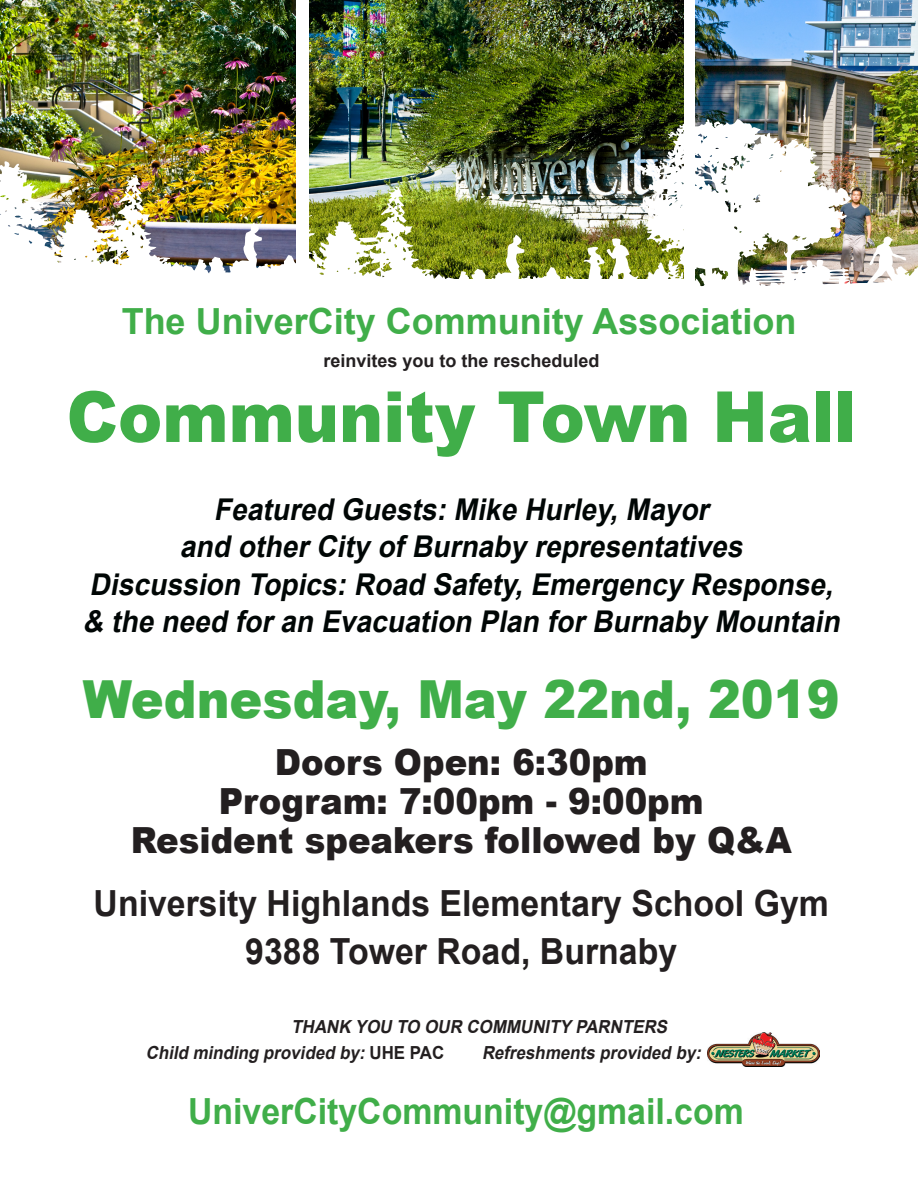
<style>
.page{position:relative;width:918px;height:1188px;background:#fff}
.page>*{position:absolute;margin:0;border:0;box-sizing:border-box;transform-origin:0 0}
.Main_Body{font:900 70.5px "Arial";color:#40ae49;scale:.94 1}
.Main_Body-2{font:900 52.5px "Arial";color:#40ae49;scale:.94 1}
.Main_Body-3{font:900 36px/39px "Arial";color:#231f20;text-align:center;scale:.94 1}
.Main_Body-4{font:700 36px/48px "Arial";color:#231f20;text-align:center;scale:.94 1}
.Main_Body-5{font:700 36px "Arial";color:#40ae49}
.Main_Body-6{font:700 36px "Arial";color:#40ae49;scale:.94 1}
.Main_Body-7{font:italic 700 30px/37.5px "Arial";color:#000605;text-align:center;scale:.94 1}
.Main_Body-8{font:italic 700 18px "Arial";color:#231f20;scale:.94 1}
.t1{font:700 18px "Arial";color:#231f20}
.s1{font-style:normal}
</style>
<div class="page">
<img style="left:696px;top:0;width:222px;height:119px">
<img style="left:0;top:0;width:296px;height:107px">
<img style="left:0;top:107px;width:296px;height:167px">
<img style="left:309px;top:0;width:375px;height:119px">
<img style="left:309px;top:119px;width:609px;height:168px">
<img style="left:708px;top:1032px;width:112px;height:34px">
<p class="Main_Body-5" style="left:122px;top:298px;width:676px">The UniverCity Community Association</p>
<p class="t1" style="left:324px;top:349px;width:278px">reinvites you to the rescheduled</p>
<p class="Main_Body" style="left:66px;top:366px;width:841px">Community Town Hall</p>
<p class="Main_Body-7" style="left:83px;top:492px;width:814px">Featured Guests:Mike Hurley,Mayor<br>and otherCity ofBurnaby representatives<br>Discussion Topics:Road Safety,Emergency Response, &amp; the need foran Evacuation Plan forBurnaby Mountain</p>
<p class="Main_Body-2" style="left:83px;top:661px;width:807px">Wednesday, May 22nd, 2019</p>
<p class="Main_Body-3" style="left:131px;top:741px;width:705px">Doors Open: 6:30pm<br>Program: 7:00pm - 9:00pm<br>Resident speakers followed by Q&amp;A</p>
<p class="Main_Body-4" style="left:94px;top:881px;width:784px">University Highlands Elementary School Gym<br>9388 Tower Road, Burnaby</p>
<p class="Main_Body-8" style="left:291px;top:1015px;width:406px">THANK YOU TO OUR COMMUNITY PARNTERS</p>
<p class="Main_Body-8" style="left:146px;top:1041px;width:319px">Child minding provided by:<span class="s1">U H E PA C</span></p>
<p class="Main_Body-8" style="left:482px;top:1041px;width:239px">Refreshments provided by:</p>
<p class="Main_Body-6" style="left:188px;top:1088px;width:593px">UniverCityCommunity@gmail.com</p>
</div>
